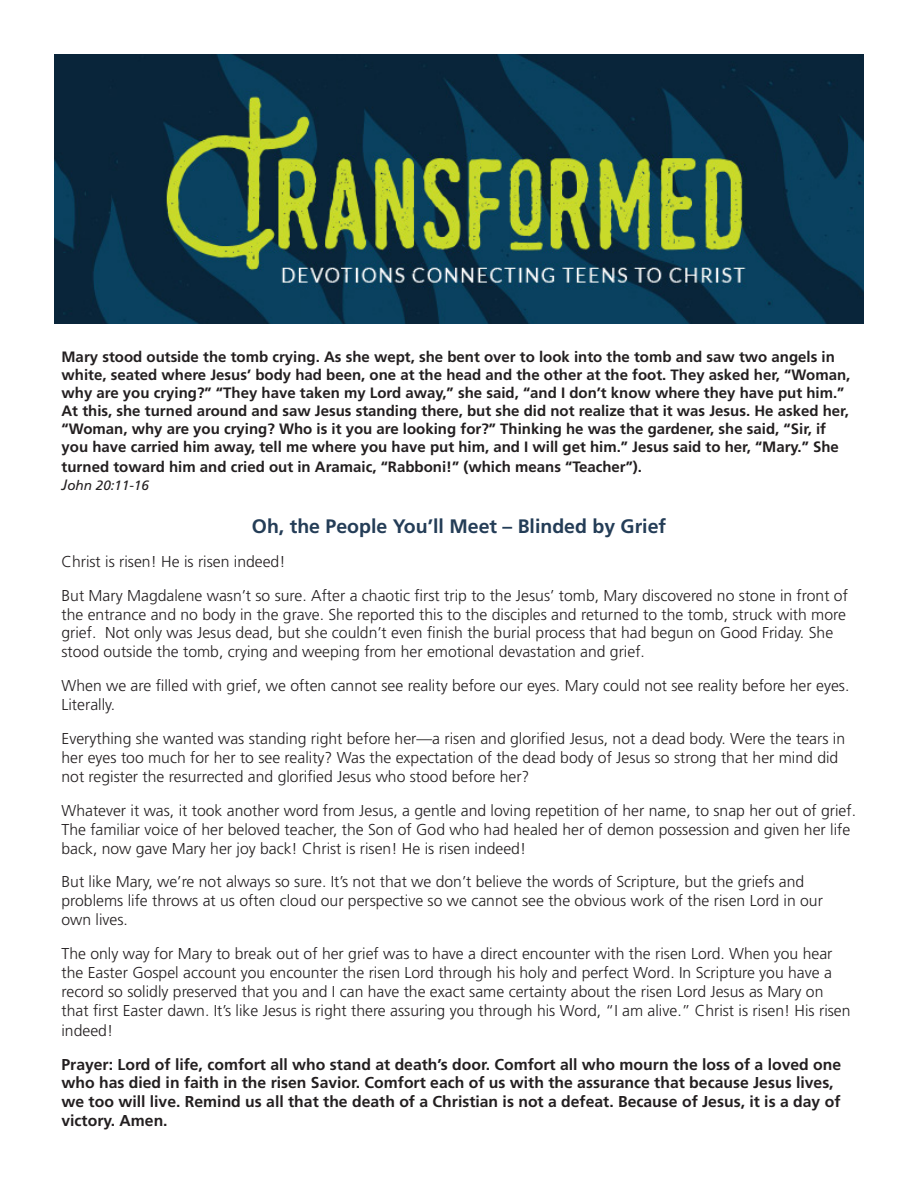
<style>
.page{position:relative;width:918px;height:1188px;background:#fff}
.page>*{position:absolute;margin:0;border:0;box-sizing:border-box;transform-origin:0 0}
.t1{font:700 19.5px "Frutiger LT Std";color:#243d57}
.body_copy{font:300 15.75px/18.9px "Frutiger LT Std";color:#231f20}
.body_copy-2{font:700 15.75px/18.9px "Frutiger LT Std";color:#231f20}
.Scripture_text{font:700 15px/18px "Frutiger LT Std";color:#231f20}
.Scripture_reference{font:italic 13.5px "Frutiger LT Std";color:#231f20}
.s1{font-size:15px}
</style>
<div class="page">
<img style="left:54px;top:54px;width:810px;height:270px">
<p class="Scripture_text" style="left:62px;top:348px;width:790px">Mary stood outside the tomb crying. As she wept, she bent over to look into the tomb and saw two angels in white, seated where Jesus’ body had been, one at the head and the other at the foot. They asked her, “Woman, why are you crying?” “They have taken my Lord away,” she said, “and I don’t know where they have put him.” At this, she turned around and saw Jesus standing there, but she did not realize that it was Jesus. He asked her, “Woman, why are you crying? Who is it you are looking for?” Thinking he was the gardener, she said, “Sir, if you have carried him away, tell me where you have put him, and I will get him.” Jesus said to her, “Mary.” She</p>
<p class="Scripture_text" style="left:62px;top:458px;width:582px">turned toward him and cried out in Aramaic, “Rabboni!” (which means “Teacher”).</p>
<p class="Scripture_reference" style="left:62px;top:477px;width:89px"><span class="s1">J</span>ohn 20:11-16</p>
<p class="t1" style="left:252px;top:515px;width:416px">Oh, the People You’ll Meet – Blinded by Grief</p>
<p class="body_copy" style="left:62px;top:552px;width:226px">Christ is risen! He is risen indeed!</p>
<p class="body_copy" style="left:62px;top:586px;width:788px">But Mary Magdalene wasn’t so sure. After a chaotic first trip to the Jesus’ tomb, Mary discovered no stone in front of the entrance and no body in the grave. She reported this to the disciples and returned to the tomb, struck with more grief. Not only was Jesus dead, but she couldn’t even finish the burial process that had begun on Good Friday. She stood outside the tomb, crying and weeping from her emotional devastation and grief.</p>
<p class="body_copy" style="left:62px;top:677px;width:789px">When we are filled with grief, we often cannot see reality before our eyes. Mary could not see reality before her eyes.<br>Literally.</p>
<p class="body_copy" style="left:62px;top:729px;width:785px">Everything she wanted was standing right before her—a risen and glorified Jesus, not a dead body. Were the tears in her eyes too much for her to see reality? Was the expectation of the dead body of Jesus so strong that her mind did not register the resurrected and glorified Jesus who stood before her?</p>
<p class="body_copy" style="left:62px;top:801px;width:796px">Whatever it was, it took another word from Jesus, a gentle and loving repetition of her name, to snap her out of grief.<br>The familiar voice of her beloved teacher, the Son of God who had healed her of demon possession and given her life back, now gave Mary her joy back! Christ is risen! He is risen indeed!</p>
<p class="body_copy" style="left:62px;top:873px;width:763px">But like Mary, we’re not always so sure. It’s not that we don’t believe the words of Scripture, but the griefs and problems life throws at us often cloud our perspective so we cannot see the obvious work of the risen Lord in our own lives.</p>
<p class="body_copy" style="left:62px;top:944px;width:791px">The only way for Mary to break out of her grief was to have a direct encounter with the risen Lord. When you hear the Easter Gospel account you encounter the risen Lord through his holy and perfect Word. In Scripture you have a record so solidly preserved that you and I can have the exact same certainty about the risen Lord Jesus as Mary on that first Easter dawn. It’s like Jesus is right there assuring you through his Word, “I am alive.” Christ is risen! His risen indeed!</p>
<p class="body_copy-2" style="left:62px;top:1055px;width:781px">Prayer: Lord of life, comfort all who stand at death’s door. Comfort all who mourn the loss of a loved one who has died in faith in the risen Savior. Comfort each of us with the assurance that because Jesus lives, we too will live. Remind us all that the death of a Christian is not a defeat. Because of Jesus, it is a day of victory. Amen.</p>
</div>
